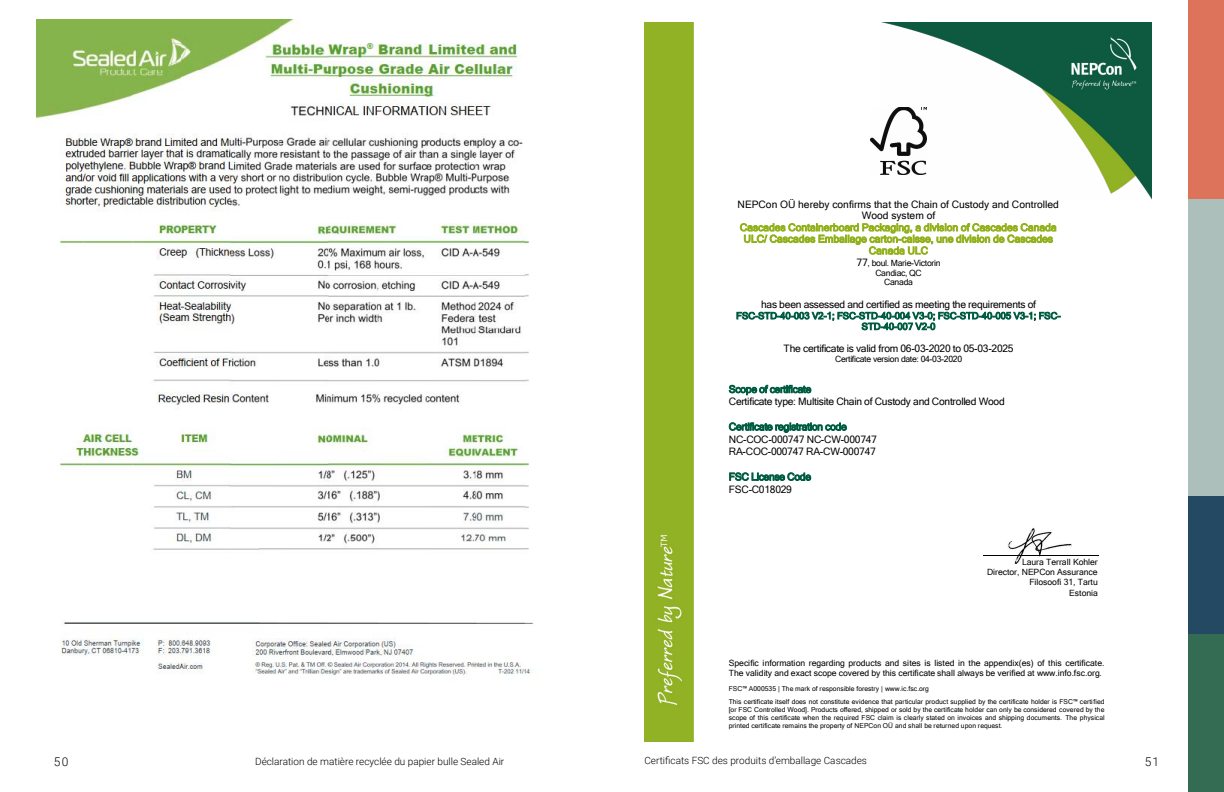
<style>
.page{position:relative;width:1224px;height:792px;background:#fff}
.page>*{position:absolute;margin:0;border:0;box-sizing:border-box;transform-origin:0 0}
.t1{font:300 12px "Roboto";color:#000}
.t2{font:10.3px/11.5px "Microsoft Sans Serif";letter-spacing:-.015em;color:#000;text-align:center}
.t3{font:10.3px/11.6px "Microsoft Sans Serif";color:#91b11b;text-align:center}
.t4{font:10.3px "Microsoft Sans Serif";letter-spacing:-.02em;color:#005c40}
.t5{font:300 10px "Roboto";color:#000}
.t6{font:9.4px/10.7px "Microsoft Sans Serif";letter-spacing:.005em;color:#005c40;text-align:center}
.t7{font:8.6px/10.3px "Microsoft Sans Serif";letter-spacing:-.01em;color:#000}
.t8{font:8.6px/9.7px "Microsoft Sans Serif";letter-spacing:-.03em;color:#000;text-align:center}
.t9{font:6.8px/7.7px "Microsoft Sans Serif";color:#000}
.s1{font-size:10.3px}
</style>
<div class="page">
<div style="left:1188px;top:198px;width:36px;height:298px;background:#acbfbb"></div>
<div style="left:1188px;top:496px;width:36px;height:139px;background:#244963"></div>
<div style="left:1188px;top:635px;width:36px;height:157px;background:#346c53"></div>
<div style="left:1188px;top:0;width:36px;height:198px;background:#dd735b"></div>
<img style="left:885px;top:23px;width:267px;height:177px">
<div style="left:644px;top:22px;width:50px;height:719px;background:#91b225"></div>
<img style="left:990px;top:528px;width:93px;height:35px">
<hr style="left:984px;top:556px;width:115px;height:1px;background:#000">
<img style="left:870px;top:107px;width:56px;height:68px">
<img style="left:36px;top:20px;width:498px;height:656px">
<h2 class="t2" style="left:738px;top:198px;width:323px">NEPCon OÜ hereby confirms that the Chain of Custody and Controlled<br>Wood system of</h2>
<h2 class="t3" style="left:740px;top:221px;width:318px">Cascades Containerboard Packaging, a division of Cascades Canada<br>ULC/ Cascades Emballage carton-caisse, une division de Cascades<br>Canada ULC</h2>
<p class="t8" style="left:857px;top:258px;width:86px"><span class="s1">77</span>, boul. Marie-Victorin<br>Candiac, QC<br>Canada</p>
<h2 class="t2" style="left:761px;top:299px;width:276px">has been assessed and certified as meeting the requirements of</h2>
<h3 class="t6" style="left:736px;top:310px;width:326px">FSC-STD-40-003 V2-1; FSC-STD-40-004 V3-0; FSC-STD-40-005 V3-1; FSC-<br>STD-40-007 V2-0</h3>
<h2 class="t2" style="left:784px;top:342px;width:232px">The certificate is valid from 06-03-2020 to 05-03-2025</h2>
<p class="t8" style="left:835px;top:354px;width:129px">Certificate version date: 04-03-2020</p>
<h2 class="t4" style="left:729px;top:382px;width:84px">Scope of certificate</h2>
<h2 class="t2" style="left:729px;top:396px;width:278px">Certificate type: Multisite Chain of Custody and Controlled Wood</h2>
<h2 class="t4" style="left:729px;top:420px;width:119px">Certificate registration code</h2>
<h2 class="t2" style="left:729px;top:433px;width:150px;line-height:12.5px;text-align:left">NC-COC-000747 NC-CW-000747<br>RA-COC-000747 RA-CW-000747</h2>
<h2 class="t4" style="left:729px;top:470px;width:84px">FSC License Code</h2>
<h2 class="t2" style="left:729px;top:483px;width:65px">FSC-C018029</h2>
<p class="t7" style="left:987px;top:556px;width:112px;text-align:right">Laura Terrall Kohler<br>Director, NEPCon Assurance<br>Filosoofi 31, Tartu<br>Estonia</p>
<p class="t7" style="left:729px;top:658px;width:377px;line-height:9.7px">Specific information regarding products and sites is listed in the appendix(es) of this certificate.<br>The validity and exact scope covered by this certificate shall always be verified at www.info.fsc.org.</p>
<p class="t9" style="left:729px;top:681px;width:377px;line-height:13.5px">FSC™ A000535 | The mark of responsible forestry | www.ic.fsc.org<br>This certificate itself does not constitute evidence that particular product supplied by the certificate holder is FSC™ certified</p>
<p class="t9" style="left:729px;top:706px;width:377px;text-align:justify">[or FSC Controlled Wood]. Products offered, shipped or sold by the certificate holder can only be considered covered by the scope of this certificate when the required FSC claim is clearly stated on invoices and shipping documents. The physical printed certificate remains the property of NEPCon OÜ and shall be returned upon request.</p>
<h3 class="t5" style="left:255px;top:755px;width:251px">Déclaration de matière recyclée du papier bulle Sealed Air</h3>
<h3 class="t5" style="left:644px;top:754px;width:224px">Certificats FSC des produits d’emballage Cascades</h3>
<h1 class="t1" style="left:54px;top:753px;width:16px">50</h1>
<h1 class="t1" style="left:1145px;top:753px;width:16px">51</h1>
</div>
